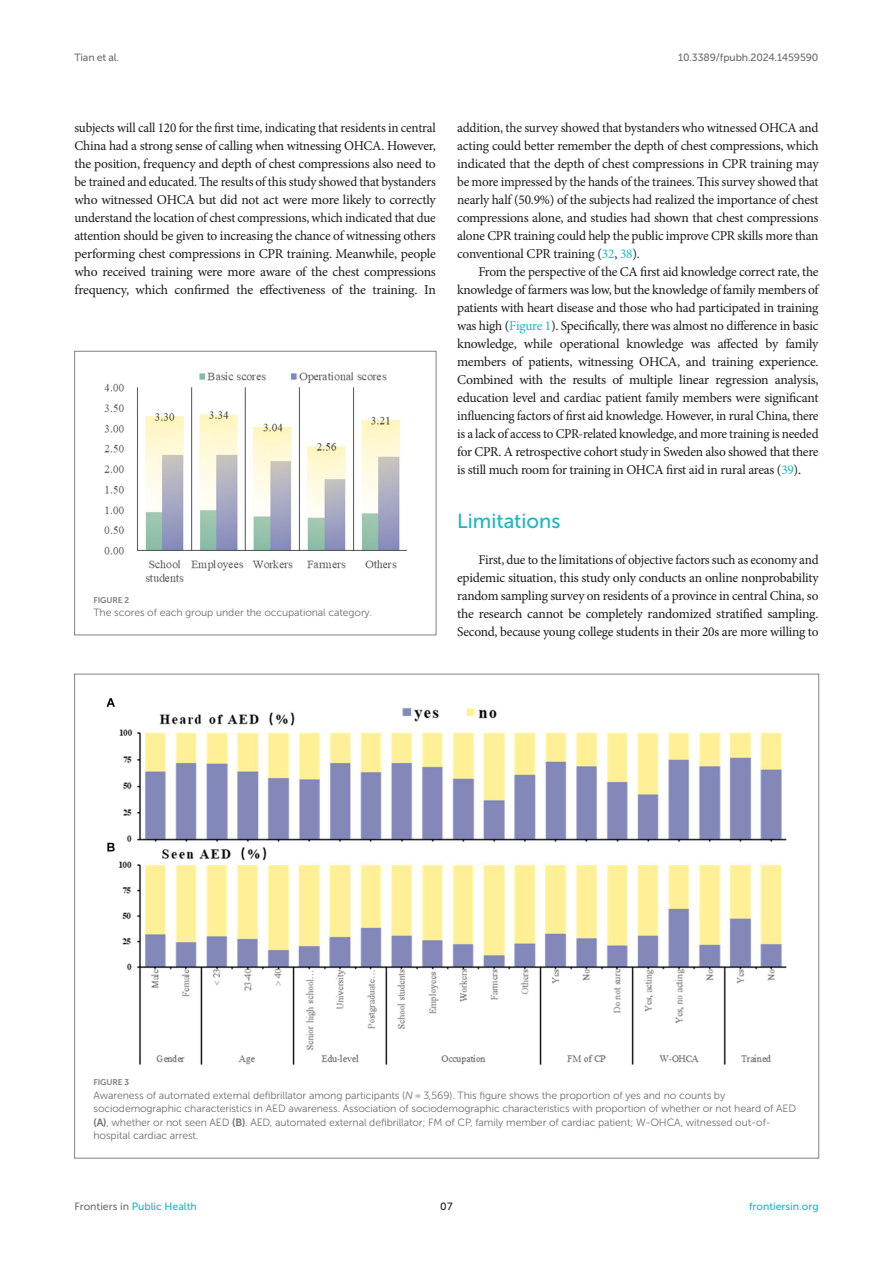
<style>
.page{position:relative;width:893px;height:1263px;background:#fff}
.page>*{position:absolute;margin:0;border:0;box-sizing:border-box;transform-origin:0 0}
.HEAD_1{font:20.25px "Museo Sans 500";color:#1db5c3}
.TEXT{font:13.5px/18px "Minion Pro";letter-spacing:-.02em;color:#1b1c1b;text-align:justify}
.TEXT_FLUSH{font:13.5px/18px "Minion Pro";letter-spacing:-.015em;color:#1b1c1b;text-align:justify}
.FIG_LEG{font:10.5px/13.5px "Museo Sans 300";letter-spacing:-.01em;color:#706f70}
.t1{font:10.5px "Museo Sans 500";color:#1db5c3}
.t2{font:10.5px "Museo Sans 500";letter-spacing:-.015em;color:#706f70}
.t3{font:10.5px "Museo Sans 500";color:#1b1c1b}
.FIG_HD{font:8.25px "Museo Sans 700";letter-spacing:-.01em;color:#7e7f7f}
.s1{color:#1db5c3}
.s2{font-style:italic}
.s3{font-family:"Museo Sans 700"}
.s4{color:#706f70}
</style>
<div class="page">
<img style="left:104px;top:372px;width:303px;height:210px">
<div style="left:74px;top:351px;width:362px;height:284px;border:1px solid #808285"></div>
<img style="left:106px;top:698px;width:681px;height:367px">
<p class="t2" style="left:74px;top:51px;width:46px">Tian et al.</p>
<p class="t2" style="left:678px;top:51px;width:142px">10.3389/fpubh.2024.1459590</p>
<p class="TEXT" style="left:74px;top:119px;width:363px">subjects will call 120 for the first time, indicating that residents in central China had a strong sense of calling when witnessing OHCA. However, the position, frequency and depth of chest compressions also need to be trained and educated. The results of this study showed that bystanders who witnessed OHCA but did not act were more likely to correctly understand the location of chest compressions, which indicated that due attention should be given to increasing the chance of witnessing others performing chest compressions in CPR training. Meanwhile, people who received training were more aware of the chest compressions frequency, which confirmed the effectiveness of the training. In</p>
<p class="TEXT" style="left:457px;top:119px;width:363px">addition, the survey showed that bystanders who witnessed OHCA and acting could better remember the depth of chest compressions, which indicated that the depth of chest compressions in CPR training may be more impressed by the hands of the trainees. This survey showed that nearly half (50.9%) of the subjects had realized the importance of chest compressions alone, and studies had shown that chest compressions alone CPR training could help the public improve CPR skills more than conventional CPR training (<span class="s1">32</span>, <span class="s1">38</span>).</p>
<p class="TEXT" style="left:457px;top:263px;width:363px;text-indent:21px">From the perspective of the CA first aid knowledge correct rate, the knowledge of farmers was low, but the knowledge of family members of patients with heart disease and those who had participated in training was high (<span class="s1">Figure 1</span>). Specifically, there was almost no difference in basic knowledge, while operational knowledge was affected by family members of patients, witnessing OHCA, and training experience.<br>Combined with the results of multiple linear regression analysis, education level and cardiac patient family members were significant influencing factors of first aid knowledge. However, in rural China, there is a lack of access to CPR-related knowledge, and more training is needed for CPR. A retrospective cohort study in Sweden also showed that there is still much room for training in OHCA first aid in rural areas (<span class="s1">39</span>).</p>
<p class="HEAD_1" style="left:457px;top:510px;width:105px">Limitations</p>
<p class="TEXT_FLUSH" style="left:457px;top:551px;width:363px;text-indent:21px">First, due to the limitations of objective factors such as economy and epidemic situation, this study only conducts an online nonprobability random sampling survey on residents of a province in central China, so the research cannot be completely randomized stratified sampling.<br>Second, because young college students in their 20s are more willing to</p>
<p class="FIG_HD" style="left:94px;top:595px;width:37px">FIGURE 2</p>
<p class="FIG_LEG" style="left:94px;top:606px;width:280px">The scores of each group under the occupational category.</p>
<p class="FIG_HD" style="left:94px;top:1078px;width:37px">FIGURE 3</p>
<p class="FIG_LEG" style="left:94px;top:1088px;width:704px">Awareness of automated external defibrillator among participants (<span class="s2">N</span> = 3,569). This figure shows the proportion of yes and no counts by sociodemographic characteristics in AED awareness. Association of sociodemographic characteristics with proportion of whether or not heard of AED <span class="s3">(A)</span>, whether or not seen AED <span class="s3">(B)</span>. AED, automated external defibrillator; FM of CP, family member of cardiac patient; W-OHCA, witnessed out-of&shy;hospital cardiac arrest.</p>
<p class="t1" style="left:74px;top:1200px;width:124px"><span class="s4">Frontiers in</span> Public Health</p>
<p class="t3" style="left:440px;top:1200px;width:14px">07</p>
<p class="t1" style="left:749px;top:1200px;width:71px">frontiersin.org</p>
</div>
